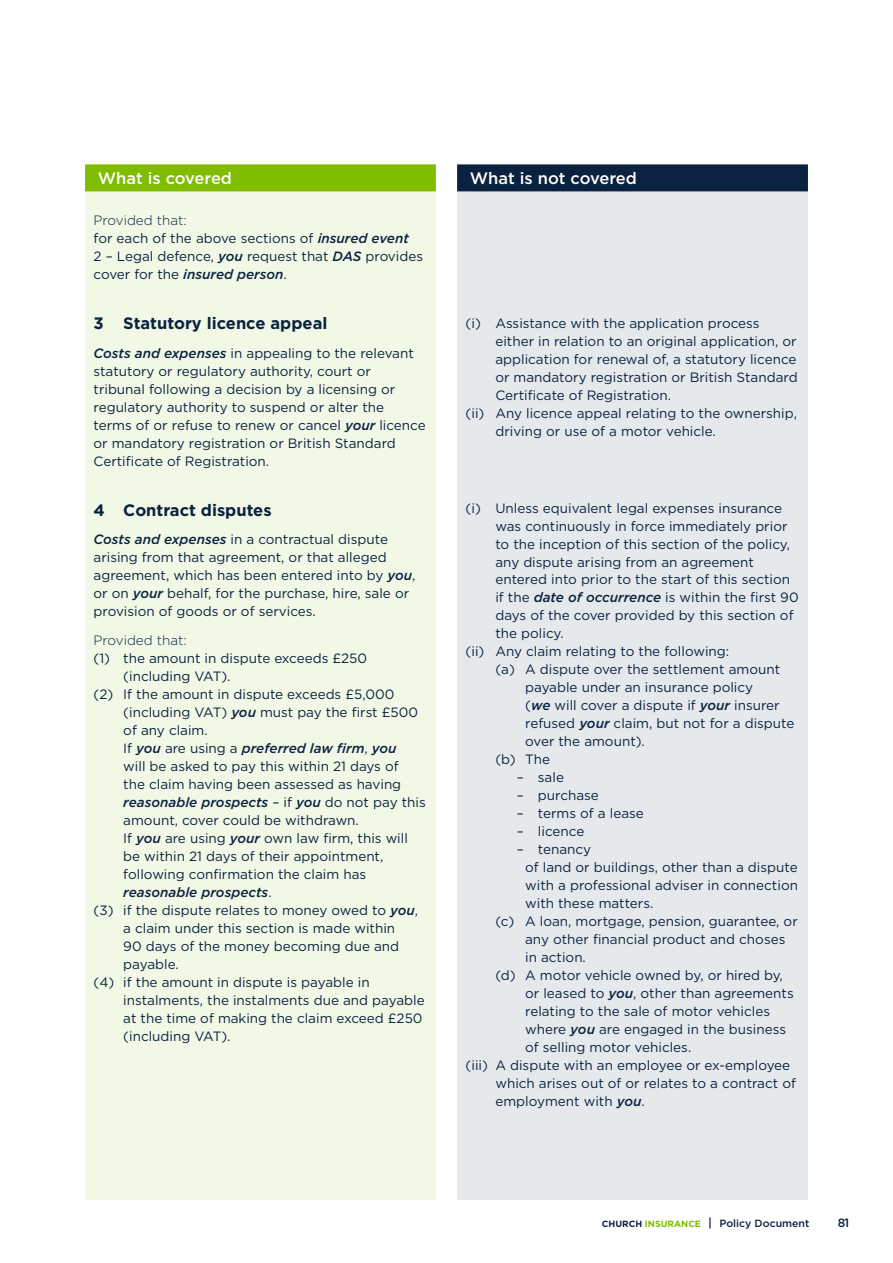
<style>
.page{position:relative;width:893px;height:1263px;background:#fff}
.page>*{position:absolute;margin:0;border:0;box-sizing:border-box;transform-origin:0 0}
.t1{font:700 16.5px "Gotham HTF";color:#0a2240}
.t2{font:500 16.5px "Gotham HTF";color:#fff}
.t3{font:13.5px/18px "Gotham HTF";color:#0a2240}
.t4{font:italic 500 13.5px "Gotham HTF";color:#0a2240}
.t5{font:300 13.5px "Gotham HTF";color:#0a2240}
.t6{font:500 12px "Gotham HTF";color:#0a2240}
.t7{font:500 10.5px "Gotham HTF";color:#0a2240}
.s1{font-weight:300}
.s2{font-weight:500;font-style:italic}
.s3{font-weight:400;font-style:normal}
.s4{font-weight:700;font-size:9px}
.s5{font-weight:700;font-size:9px;color:#80bc00}
.s6{font-size:12px}
</style>
<div class="page">
<div style="left:85px;top:170px;width:351px;height:1029px;background:#f2f8e6"></div>
<div style="left:457px;top:170px;width:351px;height:1029px;background:#e6e9ec"></div>
<div style="left:85px;top:164px;width:351px;height:27px;background:#80bc00"></div>
<div style="left:457px;top:164px;width:351px;height:27px;background:#0a2240"></div>
<p class="t2" style="left:98px;top:169px;width:136px">What is covered</p>
<p class="t2" style="left:470px;top:169px;width:169px">What is not covered</p>
<p class="t3" style="left:94px;top:211px;width:331px"><span class="s1">Provided that:<br></span>for each of the above sections of <span class="s2">insured event<br></span>2 – Legal defence, <span class="s2">you</span> request that <span class="s2">DAS</span> provides cover for the <span class="s2">insured person</span>.</p>
<p class="t1" style="left:94px;top:314px;width:235px">3 Statutory licence appeal</p>
<p class="t3" style="left:94px;top:344px;width:334px"><span class="s2">Costs and expenses</span> in appealing to the relevant statutory or regulatory authority, court or tribunal following a decision by a licensing or regulatory authority to suspend or alter the<br>terms of or refuse to renew or cancel <span class="s2">your</span> licence or mandatory registration or British Standard Certifcate of Registration.</p>
<p class="t1" style="left:94px;top:500px;width:180px">4 Contract disputes</p>
<p class="t3" style="left:94px;top:530px;width:323px"><span class="s2">Costs and expenses</span> in a contractual dispute arising from that agreement, or that alleged agreement, which has been entered into by <span class="s2">you</span>, or on <span class="s2">your</span> behalf, for the purchase, hire, sale or provision of goods or of services.</p>
<p class="t5" style="left:94px;top:633px;width:95px">Provided that:</p>
<p class="t3" style="left:94px;top:649px;width:275px">(1) the amount in dispute exceeds £250</p>
<p class="t3" style="left:123px;top:667px;width:109px">(including VAT).</p>
<p class="t3" style="left:94px;top:685px;width:302px">(2) If the amount in dispute exceeds £5,000</p>
<p class="t3" style="left:123px;top:703px;width:296px">(including VAT) <span class="s2">you</span> must pay the frst £500</p>
<p class="t3" style="left:123px;top:721px;width:86px">of any claim.</p>
<p class="t4" style="left:123px;top:740px;width:275px"><span class="s3">If</span> you <span class="s3">are using a</span> preferred law frm<span class="s3">,</span> you</p>
<p class="t3" style="left:123px;top:757px;width:277px">will be asked to pay this within 21 days of</p>
<p class="t3" style="left:123px;top:775px;width:279px">the claim having been assessed as having</p>
<p class="t4" style="left:123px;top:794px;width:304px">reasonable prospects <span class="s3">– if</span> you <span class="s3">do not pay this</span></p>
<p class="t3" style="left:123px;top:811px;width:237px">amount, cover could be withdrawn.</p>
<p class="t3" style="left:123px;top:829px;width:286px">If <span class="s2">you</span> are using <span class="s2">your</span> own law frm, this will</p>
<p class="t3" style="left:123px;top:847px;width:262px">be within 21 days of their appointment,</p>
<p class="t3" style="left:123px;top:865px;width:244px">following confrmation the claim has</p>
<p class="t4" style="left:123px;top:884px;width:150px">reasonable prospects<span class="s3">.</span></p>
<p class="t3" style="left:94px;top:901px;width:326px">(3) if the dispute relates to money owed to <span class="s2">you</span>,</p>
<p class="t3" style="left:123px;top:919px;width:273px">a claim under this section is made within</p>
<p class="t3" style="left:123px;top:937px;width:277px">90 days of the money becoming due and</p>
<p class="t3" style="left:123px;top:955px;width:57px">payable.</p>
<p class="t3" style="left:94px;top:973px;width:278px">(4) if the amount in dispute is payable in</p>
<p class="t3" style="left:123px;top:991px;width:303px">instalments, the instalments due and payable</p>
<p class="t3" style="left:123px;top:1009px;width:301px">at the time of making the claim exceed £250</p>
<p class="t3" style="left:123px;top:1027px;width:109px">(including VAT).</p>
<p class="t3" style="left:466px;top:314px;width:295px">(i) Assistance with the application process</p>
<p class="t3" style="left:495px;top:332px;width:303px">either in relation to an original application, or</p>
<p class="t3" style="left:495px;top:350px;width:303px">application for renewal of, a statutory licence</p>
<p class="t3" style="left:495px;top:368px;width:304px">or mandatory registration or British Standard</p>
<p class="t3" style="left:495px;top:386px;width:177px">Certifcate of Registration.</p>
<p class="t3" style="left:466px;top:404px;width:333px">(ii) Any licence appeal relating to the ownership,</p>
<p class="t3" style="left:495px;top:422px;width:222px">driving or use of a motor vehicle.</p>
<p class="t3" style="left:466px;top:498px;width:318px">(i) Unless equivalent legal expenses insurance</p>
<p class="t3" style="left:495px;top:516px;width:294px">was continuously in force immediately prior</p>
<p class="t3" style="left:495px;top:534px;width:296px">to the inception of this section of the policy,</p>
<p class="t3" style="left:495px;top:552px;width:260px">any dispute arising from an agreement</p>
<p class="t3" style="left:495px;top:570px;width:296px">entered into prior to the start of this section</p>
<p class="t3" style="left:495px;top:588px;width:305px">if the <span class="s2">date of occurrence</span> is within the frst 90</p>
<p class="t3" style="left:495px;top:606px;width:300px">days of the cover provided by this section of</p>
<p class="t3" style="left:495px;top:624px;width:70px">the policy.</p>
<p class="t3" style="left:466px;top:642px;width:265px">(ii) Any claim relating to the following:</p>
<p class="t3" style="left:495px;top:660px;width:286px">(a) A dispute over the settlement amount</p>
<p class="t3" style="left:525px;top:678px;width:229px">payable under an insurance policy</p>
<p class="t3" style="left:525px;top:696px;width:256px">(<span class="s2">we</span> will cover a dispute if <span class="s2">your</span> insurer</p>
<p class="t3" style="left:525px;top:714px;width:271px">refused <span class="s2">your</span> claim, but not for a dispute</p>
<p class="t3" style="left:525px;top:732px;width:121px">over the amount).</p>
<p class="t3" style="left:495px;top:750px;width:56px">(b) The</p>
<p class="t3" style="left:517px;top:768px;width:49px">– sale</p>
<p class="t3" style="left:517px;top:786px;width:84px">– purchase</p>
<p class="t3" style="left:517px;top:804px;width:129px">– terms of a lease</p>
<p class="t3" style="left:517px;top:822px;width:69px">– licence</p>
<p class="t3" style="left:517px;top:840px;width:76px">– tenancy</p>
<p class="t3" style="left:525px;top:858px;width:274px">of land or buildings, other than a dispute</p>
<p class="t3" style="left:525px;top:876px;width:274px">with a professional adviser in connection</p>
<p class="t3" style="left:525px;top:894px;width:130px">with these matters.</p>
<p class="t3" style="left:495px;top:912px;width:304px">(c) A loan, mortgage, pension, guarantee, or</p>
<p class="t3" style="left:525px;top:930px;width:262px">any other fnancial product and choses</p>
<p class="t3" style="left:525px;top:948px;width:62px">in action.</p>
<p class="t3" style="left:495px;top:966px;width:289px">(d) A motor vehicle owned by, or hired by,</p>
<p class="t3" style="left:525px;top:984px;width:270px">or leased to <span class="s2">you</span>, other than agreements</p>
<p class="t3" style="left:525px;top:1002px;width:246px">relating to the sale of motor vehicles</p>
<p class="t3" style="left:525px;top:1020px;width:262px">where <span class="s2">you</span> are engaged in the business</p>
<p class="t3" style="left:525px;top:1038px;width:168px">of selling motor vehicles.</p>
<p class="t3" style="left:466px;top:1056px;width:326px">(iii) A dispute with an employee or ex-employee</p>
<p class="t3" style="left:495px;top:1074px;width:302px">which arises out of or relates to a contract of</p>
<p class="t3" style="left:495px;top:1092px;width:151px">employment with <span class="s2">you</span>.</p>
<p class="t7" style="left:602px;top:1218px;width:209px"><span class="s4">CHURCH</span> <span class="s5">INSURANCE</span> <span class="s6">|</span> Policy Document</p>
<p class="t6" style="left:838px;top:1216px;width:13px">81</p>
</div>
